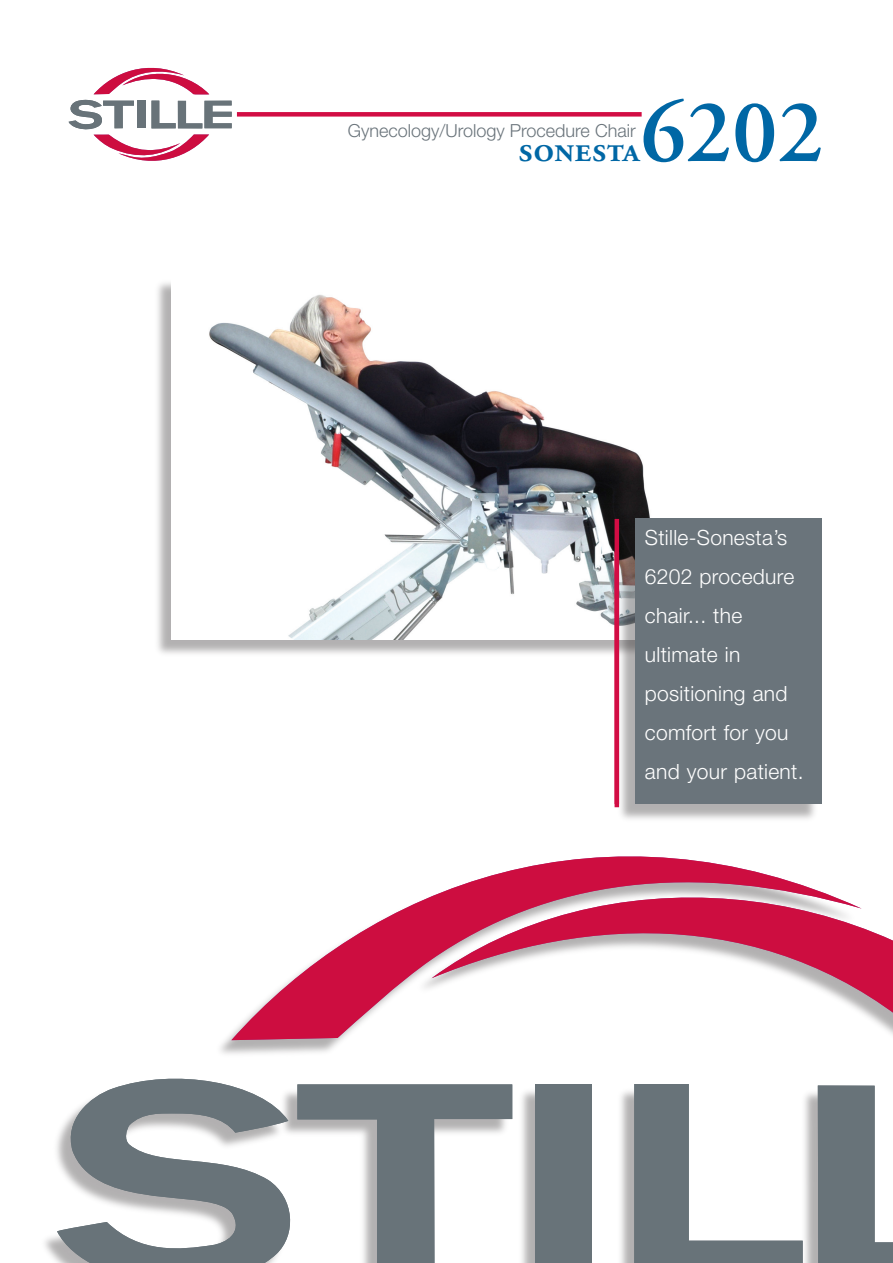
<style>
.page{position:relative;width:893px;height:1263px;background:#fff}
.page>*{position:absolute;margin:0;border:0;box-sizing:border-box;transform-origin:0 0}
.t1{font:600 90px "Adobe Garamond Pro";color:#0067a5}
.t2{font:600 36px "Adobe Garamond Pro";color:#0067a5}
.t3{font:300 21px/39px "Helvetica Neue";letter-spacing:.015em;color:#fff}
.t4{font:300 18px "Helvetica Neue";color:#6a747b}
</style>
<div class="page">
<div style="left:153px;top:279px;width:587px;height:380px;background:#231f20;opacity:.35"></div>
<img style="left:172px;top:279px;width:568px;height:360px">
<div style="left:616px;top:521px;width:203px;height:302px;background:#231f20;opacity:.35"></div>
<div style="left:635px;top:518px;width:186px;height:286px;background:#6a747b"></div>
<hr style="left:615px;top:519px;width:4px;height:285px;background:#d20d44">
<hr style="left:615px;top:552px;width:4px;height:255px;background:#d20d44">
<svg style="left:68px;top:68px;width:164px;height:93px"></svg>
<div style="left:237px;top:112px;width:405px;height:5px;background:#d20d44"></div>
<div style="left:39px;top:859px;width:854px;height:404px;background:#231f20;opacity:.35"></div>
<svg style="left:56px;top:1067px;width:241px;height:196px"></svg>
<svg style="left:297px;top:1084px;width:215px;height:179px"></svg>
<div style="left:535px;top:1084px;width:56px;height:179px;background:#687379"></div>
<svg style="left:634px;top:1084px;width:169px;height:179px"></svg>
<svg style="left:818px;top:1085px;width:75px;height:178px"></svg>
<svg style="left:231px;top:811px;width:588px;height:229px"></svg>
<svg style="left:432px;top:857px;width:461px;height:185px"></svg>
<h1 class="t1" style="left:640px;top:81px;width:185px">6202</h1>
<p class="t4" style="left:348px;top:119px;width:289px">Gynecology/Urology Procedure Chair</p>
<h2 class="t2" style="left:518px;top:129px;width:123px">sonesta</h2>
<p class="t3" style="left:645px;top:518px;width:160px">Stille-Sonesta’s<br>6202 procedure chair... the ultimate in positioning and comfort for you and your patient.</p>
</div>
